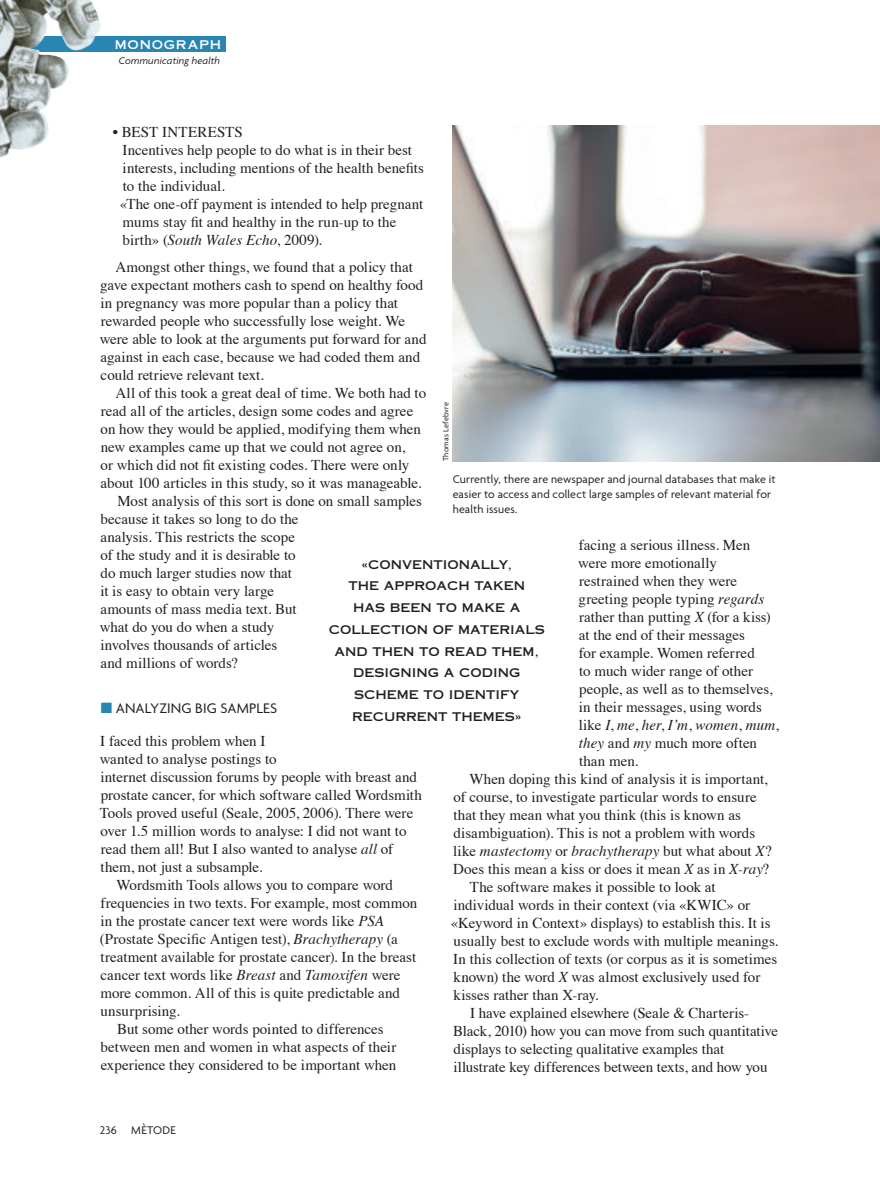
<style>
.page{position:relative;width:880px;height:1178px;background:#fff}
.page>*{position:absolute;margin:0;border:0;box-sizing:border-box;transform-origin:0 0}
.Normal__Web{font:15px/18px "Times";color:#231f20}
._08_LADILLO_TEXTO{font:15px "Agenda";letter-spacing:.005em;color:#231f20}
._09_PEUS_DE_FOTO{font:12px/15px "Agenda";letter-spacing:.015em;color:#231f20}
._12_DESTACADO{font:12px/21.8px "Copperplate Thirty One AB";color:#231f20;text-align:center}
.t1{font:12px "Copperplate Thirty One AB";letter-spacing:.06em;color:#fff}
.t2{font:italic 10.5px "Agenda";letter-spacing:.02em;color:#231f20}
._15_CREDITOS_FOTOGRA{font:8.25px "Agenda";letter-spacing:.02em;color:#231f20}
.s1{font-style:italic}
.s2{color:#2986b3}
</style>
<div class="page">
<svg style="left:14px;top:36px;width:211px;height:16px;background:#438db0"></svg>
<img style="left:0;top:0;width:14px;height:158px">
<img style="left:453px;top:125px;width:427px;height:336px">
<p class="t1" style="left:115px;top:37px;width:108px">MONOGRAPH</p>
<p class="t2" style="left:119px;top:55px;width:103px">Communicating health</p>
<p class="Normal__Web" style="left:120px;top:121px;width:305px;text-indent:-7px">• BEST INTERESTS<br>Incentives help people to do what is in their best interests, including mentions of the health benefits to the individual.<br>«The one-off payment is intended to help pregnant mums stay fit and healthy in the run-up to the birth» (<span class="s1">South Wales Echo</span>, 2009).</p>
<p class="Normal__Web" style="left:100px;top:256px;width:328px;text-indent:16px">Amongst other things, we found that a policy that gave expectant mothers cash to spend on healthy food in pregnancy was more popular than a policy that rewarded people who successfully lose weight. We were able to look at the arguments put forward for and against in each case, because we had coded them and could retrieve relevant text.</p>
<p class="Normal__Web" style="left:100px;top:382px;width:327px;text-indent:15px">All of this took a great deal of time. We both had to read all of the articles, design some codes and agree on how they would be applied, modifying them when new examples came up that we could not agree on,<br>or which did not fit existing codes. There were only about 100 articles in this study, so it was manageable.</p>
<p class="Normal__Web" style="left:100px;top:490px;width:324px;text-indent:18px">Most analysis of this sort is done on small samples because it takes so long to do the<br>analysis. This restricts the scope<br>of the study and it is desirable to<br>do much larger studies now that<br>it is easy to obtain very large<br>amounts of mass media text. But<br>what do you do when a study<br>involves thousands of articles<br>and millions of words?</p>
<p class="_08_LADILLO_TEXTO" style="left:101px;top:699px;width:178px"><span class="s2">■</span> ANALYZING BIG SAMPLES</p>
<p class="Normal__Web" style="left:100px;top:730px;width:324px">I faced this problem when I<br>wanted to analyse postings to<br>internet discussion forums by people with breast and prostate cancer, for which software called Wordsmith Tools proved useful (Seale, 2005, 2006). There were over 1.5 million words to analyse: I did not want to read them all! But I also wanted to analyse <span class="s1">all</span> of them, not just a subsample.</p>
<p class="Normal__Web" style="left:100px;top:874px;width:319px;text-indent:17px">Wordsmith Tools allows you to compare word frequencies in two texts. For example, most common in the prostate cancer text were words like <span class="s1">PSA </span>(Prostate Specific Antigen test), <span class="s1">Brachytherapy</span> (a treatment available for prostate cancer). In the breast cancer text words like <span class="s1">Breast</span> and <span class="s1">Tamoxifen</span> were more common. All of this is quite predictable and unsurprising.</p>
<p class="Normal__Web" style="left:101px;top:1018px;width:297px;text-align:center">But some other words pointed to differences between men and women in what aspects of their experience they considered to be important when</p>
<p class="_15_CREDITOS_FOTOGRA" style="left:441px;top:461px;width:61px;rotate:-90deg">Thomas Lefebvre</p>
<p class="_09_PEUS_DE_FOTO" style="left:453px;top:471px;width:324px">Currently, there are newspaper and journal databases that make it easier to access and collect large samples of relevant material for health issues.</p>
<p class="Normal__Web" style="left:578px;top:534px;width:202px">facing a serious illness. Men were more emotionally restrained when they were greeting people typing <span class="s1">regards </span>rather than putting <span class="s1">X</span> (for a kiss) at the end of their messages<br>for example. Women referred<br>to much wider range of other people, as well as to themselves, in their messages, using words like <span class="s1">I</span>, <span class="s1">me</span>, <span class="s1">her</span>, <span class="s1">I’m</span>, <span class="s1">women</span>, <span class="s1">mum</span>, <span class="s1">they</span> and <span class="s1">my</span> much more often than men.</p>
<p class="Normal__Web" style="left:453px;top:768px;width:320px;text-indent:16px">When doping this kind of analysis it is important, of course, to investigate particular words to ensure that they mean what you think (this is known as disambiguation). This is not a problem with words like <span class="s1">mastectomy</span> or <span class="s1">brachytherapy</span> but what about <span class="s1">X</span>?<br>Does this mean a kiss or does it mean <span class="s1">X</span> as in <span class="s1">X-ray</span>?</p>
<p class="Normal__Web" style="left:451px;top:876px;width:329px;text-indent:19px">The software makes it possible to look at individual words in their context (via «KWIC» or «Keyword in Context» displays) to establish this. It is usually best to exclude words with multiple meanings.<br>In this collection of texts (or corpus as it is sometimes known) the word <span class="s1">X</span> was almost exclusively used for kisses rather than X-ray.</p>
<p class="Normal__Web" style="left:453px;top:1002px;width:327px;text-indent:17px">I have explained elsewhere (Seale &amp; Charteris-Black, 2010) how you can move from such quantitative displays to selecting qualitative examples that illustrate key differences between texts, and how you</p>
<p class="_12_DESTACADO" style="left:329px;top:553px;width:217px">«CONVENTIONALLY,<br>THE APPROACH TAKEN<br>HAS BEEN TO MAKE A<br>COLLECTION OF MATERIALS<br>AND THEN TO READ THEM,<br>DESIGNING A CODING<br>SCHEME TO IDENTIFY<br>RECURRENT THEMES»</p>
<p class="_09_PEUS_DE_FOTO" style="left:100px;top:1122px;width:77px">236 MÈTODE</p>
</div>
